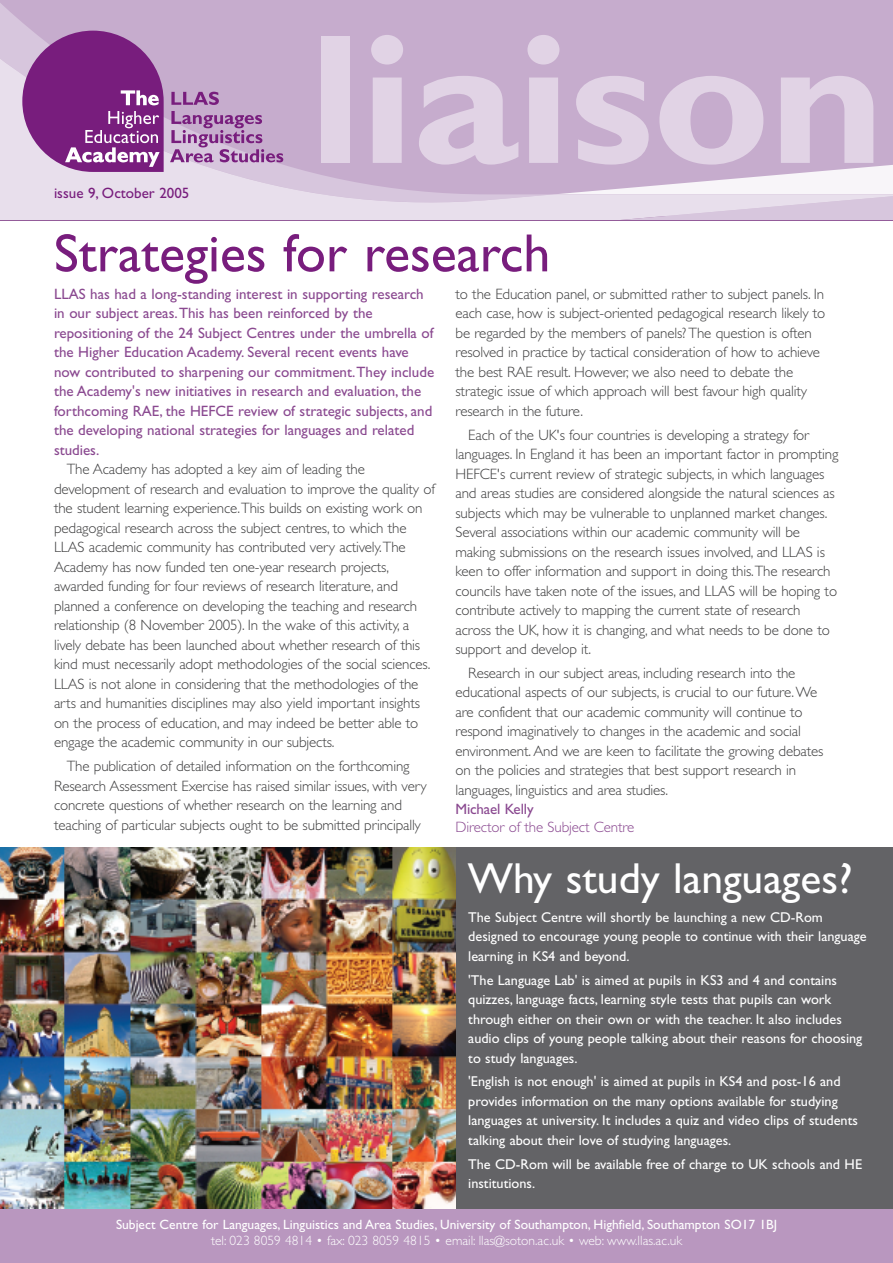
<style>
.page{position:relative;width:893px;height:1263px;background:#fff}
.page>*{position:absolute;margin:0;border:0;box-sizing:border-box;transform-origin:0 0}
.t1{font:54px "Gill Sans Std";color:#781d7d}
.t2{font:43.5px "Gill Sans Std";color:#fff}
.t3{font:300 15px/19.5px "Gill Sans Std";letter-spacing:-.01em;color:#3e3e3f}
.t4{font:15px/19.5px "Gill Sans Std";color:#8a4990}
.t5{font:300 15px "Gill Sans Std";letter-spacing:-.01em;color:#8a4990}
.t6{font:15px "Gill Sans Std";color:#781d7d}
.t7{font:14.25px/19.5px "Gill Sans Std";color:#fff}
.t8{font:13.5px "Gill Sans Std";color:#fff}
.t9{font:300 13.5px "Gill Sans Std";color:#fff}
</style>
<div class="page">
<div style="left:0;top:206px;width:893px;height:15px;background:#945c9a"></div>
<div style="left:0;top:0;width:893px;height:44px;background:#c6accd"></div>
<div style="left:0;top:44px;width:893px;height:9px;background:#c6accd"></div>
<svg style="left:0;top:53px;width:893px;height:167px;background:#d5c3db"></svg>
<svg style="left:22px;top:31px;width:142px;height:141px;background:#914896"></svg>
<svg style="left:171px;top:92px;width:48px;height:13px"></svg>
<svg style="left:170px;top:111px;width:113px;height:51px;background:#b48aba"></svg>
<div style="left:0;top:847px;width:893px;height:371px;background:#636366"></div>
<img style="left:0;top:848px;width:455px;height:361px">
<div style="left:0;top:1209px;width:893px;height:54px;background:#b997bf"></div>
<div style="left:321px;top:37px;width:28px;height:126px;background:#e1d3e5"></div>
<svg style="left:371px;top:35px;width:32px;height:128px;background:#dbcadf"></svg>
<svg style="left:419px;top:76px;width:99px;height:89px;background:#d6c3db"></svg>
<svg style="left:527px;top:35px;width:32px;height:128px;background:#dbcadf"></svg>
<svg style="left:576px;top:76px;width:73px;height:89px;background:#d7c4dc"></svg>
<svg style="left:659px;top:76px;width:104px;height:89px;background:#d5c2db"></svg>
<svg style="left:781px;top:76px;width:92px;height:87px;background:#d8c6dd"></svg>
<p class="t6" style="left:54px;top:187px;width:137px">issue 9, October 2005</p>
<h1 class="t1" style="left:54px;top:233px;width:498px">Strategies for research</h1>
<p class="t4" style="left:54px;top:285px;width:382px">LLAS has had a long-standing interest in supporting research in our subject areas.This has been reinforced by the repositioning of the 24 Subject Centres under the umbrella of the Higher Education Academy. Several recent events have now contributed to sharpening our commitment.They include the Academy's new initiatives in research and evaluation, the forthcoming RAE, the HEFCE review of strategic subjects, and the developing national strategies for languages and related studies.</p>
<p class="t3" style="left:54px;top:461px;width:383px;text-indent:13px">The Academy has adopted a key aim of leading the development of research and evaluation to improve the quality of the student learning experience.This builds on existing work on pedagogical research across the subject centres, to which the LLAS academic community has contributed very actively.The Academy has now funded ten one-year research projects, awarded funding for four reviews of research literature, and planned a conference on developing the teaching and research relationship (8 November 2005). In the wake of this activity, a lively debate has been launched about whether research of this kind must necessarily adopt methodologies of the social sciences.<br>LLAS is not alone in considering that the methodologies of the arts and humanities disciplines may also yield important insights on the process of education, and may indeed be better able to engage the academic community in our subjects.</p>
<p class="t3" style="left:54px;top:758px;width:374px;text-indent:13px">The publication of detailed information on the forthcoming Research Assessment Exercise has raised similar issues, with very concrete questions of whether research on the learning and teaching of particular subjects ought to be submitted principally</p>
<p class="t3" style="left:455px;top:285px;width:371px">to the Education panel, or submitted rather to subject panels. In each case, how is subject-oriented pedagogical research likely to be regarded by the members of panels? The question is often resolved in practice by tactical consideration of how to achieve the best RAE result. However, we also need to debate the strategic issue of which approach will best favour high quality research in the future.</p>
<p class="t3" style="left:455px;top:426px;width:384px;text-indent:13px">Each of the UK's four countries is developing a strategy for languages. In England it has been an important factor in prompting HEFCE's current review of strategic subjects, in which languages and areas studies are considered alongside the natural sciences as subjects which may be vulnerable to unplanned market changes.<br>Several associations within our academic community will be making submissions on the research issues involved, and LLAS is keen to offer information and support in doing this.The research councils have taken note of the issues, and LLAS will be hoping to contribute actively to mapping the current state of research across the UK, how it is changing, and what needs to be done to support and develop it.</p>
<p class="t3" style="left:455px;top:664px;width:370px;text-indent:13px">Research in our subject areas, including research into the educational aspects of our subjects, is crucial to our future.We are confident that our academic community will continue to respond imaginatively to changes in the academic and social environment. And we are keen to facilitate the growing debates on the policies and strategies that best support research in languages, linguistics and area studies.</p>
<p class="t4" style="left:455px;top:801px;width:80px">Michael Kelly</p>
<p class="t5" style="left:455px;top:821px;width:180px">Director of the Subject Centre</p>
<h2 class="t2" style="left:468px;top:862px;width:386px">Why study languages?</h2>
<p class="t7" style="left:468px;top:909px;width:400px">The Subject Centre will shortly be launching a new CD-Rom designed to encourage young people to continue with their language learning in KS4 and beyond.</p>
<p class="t7" style="left:468px;top:971px;width:396px">'The Language Lab' is aimed at pupils in KS3 and 4 and contains quizzes, language facts, learning style tests that pupils can work through either on their own or with the teacher. It also includes audio clips of young people talking about their reasons for choosing to study languages.</p>
<p class="t7" style="left:468px;top:1073px;width:391px">'English is not enough' is aimed at pupils in KS4 and post-16 and provides information on the many options available for studying languages at university. It includes a quiz and video clips of students talking about their love of studying languages.</p>
<p class="t7" style="left:468px;top:1155px;width:395px">The CD-Rom will be available free of charge to UK schools and HE institutions.</p>
<p class="t8" style="left:116px;top:1219px;width:663px">Subject Centre for Languages, Linguistics and Area Studies, University of Southampton, Highfield, Southampton SO17 1BJ</p>
<p class="t9" style="left:211px;top:1235px;width:473px">tel: 023 8059 4814 • fax: 023 8059 4815 • email: llas@soton.ac.uk • web: www.llas.ac.uk</p>
</div>
